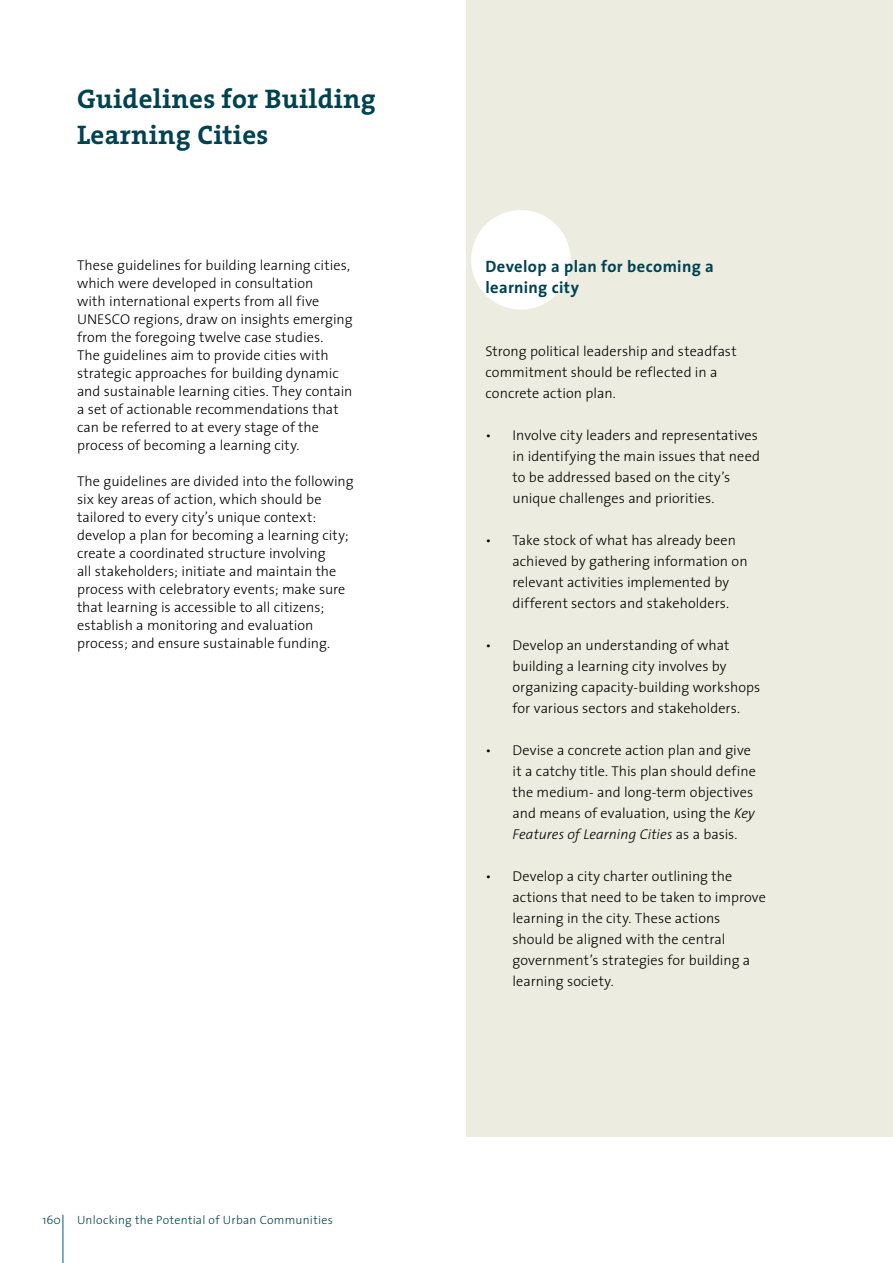
<style>
.page{position:relative;width:893px;height:1263px;background:#fff}
.page>*{position:absolute;margin:0;border:0;box-sizing:border-box;transform-origin:0 0}
.t1{font:700 27px/36px "The Serif";letter-spacing:.01em;color:#004251}
.t2{font:700 16.5px/21px "The Sans";letter-spacing:.02em;color:#004251}
.t3{font:300 14.25px/21px "The Sans";letter-spacing:.005em;color:#000}
.t4{font:300 12px "The Sans";letter-spacing:.02em;color:#004251}
.s1{font-style:italic}
</style>
<div class="page">
<div style="left:467px;top:0;width:426px;height:1137px;background:#ecece0"></div>
<div style="left:471px;top:210px;width:100px;height:100px;background:#fff;border-radius:50%"></div>
<hr style="left:63px;top:1215px;width:1px;height:48px;background:#005596">
<p class="t1" style="left:77px;top:80px;width:300px">Guidelines for Building<br>Learning Cities</p>
<p class="t3" style="left:77px;top:256px;width:277px;line-height:18px">These guidelines for building learning cities, which were developed in consultation<br>with international experts from all five UNESCO regions, draw on insights emerging from the foregoing twelve case studies.<br>The guidelines aim to provide cities with strategic approaches for building dynamic and sustainable learning cities. They contain a set of actionable recommendations that can be referred to at every stage of the process of becoming a learning city.</p>
<p class="t3" style="left:77px;top:472px;width:278px;line-height:18px">The guidelines are divided into the following six key areas of action, which should be tailored to every city’s unique context: develop a plan for becoming a learning city; create a coordinated structure involving<br>all stakeholders; initiate and maintain the process with celebratory events; make sure that learning is accessible to all citizens; establish a monitoring and evaluation process; and ensure sustainable funding.</p>
<p class="t4" style="left:43px;top:1209px;width:20px">160</p>
<p class="t4" style="left:77px;top:1209px;width:257px">Unlocking the Potential of Urban Communities</p>
<p class="t2" style="left:485px;top:255px;width:230px">Develop a plan for becoming a learning city</p>
<p class="t3" style="left:485px;top:340px;width:253px">Strong political leadership and steadfast commitment should be reflected in a concrete action plan.</p>
<p class="t3" style="left:512px;top:424px;width:249px;text-indent:-27px">• Involve city leaders and representatives in identifying the main issues that need to be addressed based on the city’s unique challenges and priorities.</p>
<p class="t3" style="left:512px;top:529px;width:237px;text-indent:-27px">• Take stock of what has already been achieved by gathering information on relevant activities implemented by different sectors and stakeholders.</p>
<p class="t3" style="left:512px;top:634px;width:249px;text-indent:-27px">• Develop an understanding of what building a learning city involves by organizing capacity-building workshops for various sectors and stakeholders.</p>
<p class="t3" style="left:512px;top:739px;width:245px;text-indent:-27px">• Devise a concrete action plan and give it a catchy title. This plan should define the medium- and long-term objectives and means of evaluation, using the <span class="s1">Key Features of Learning Cities</span> as a basis.</p>
<p class="t3" style="left:512px;top:865px;width:255px;text-indent:-27px">• Develop a city charter outlining the actions that need to be taken to improve learning in the city. These actions<br>should be aligned with the central government’s strategies for building a learning society.</p>
</div>
